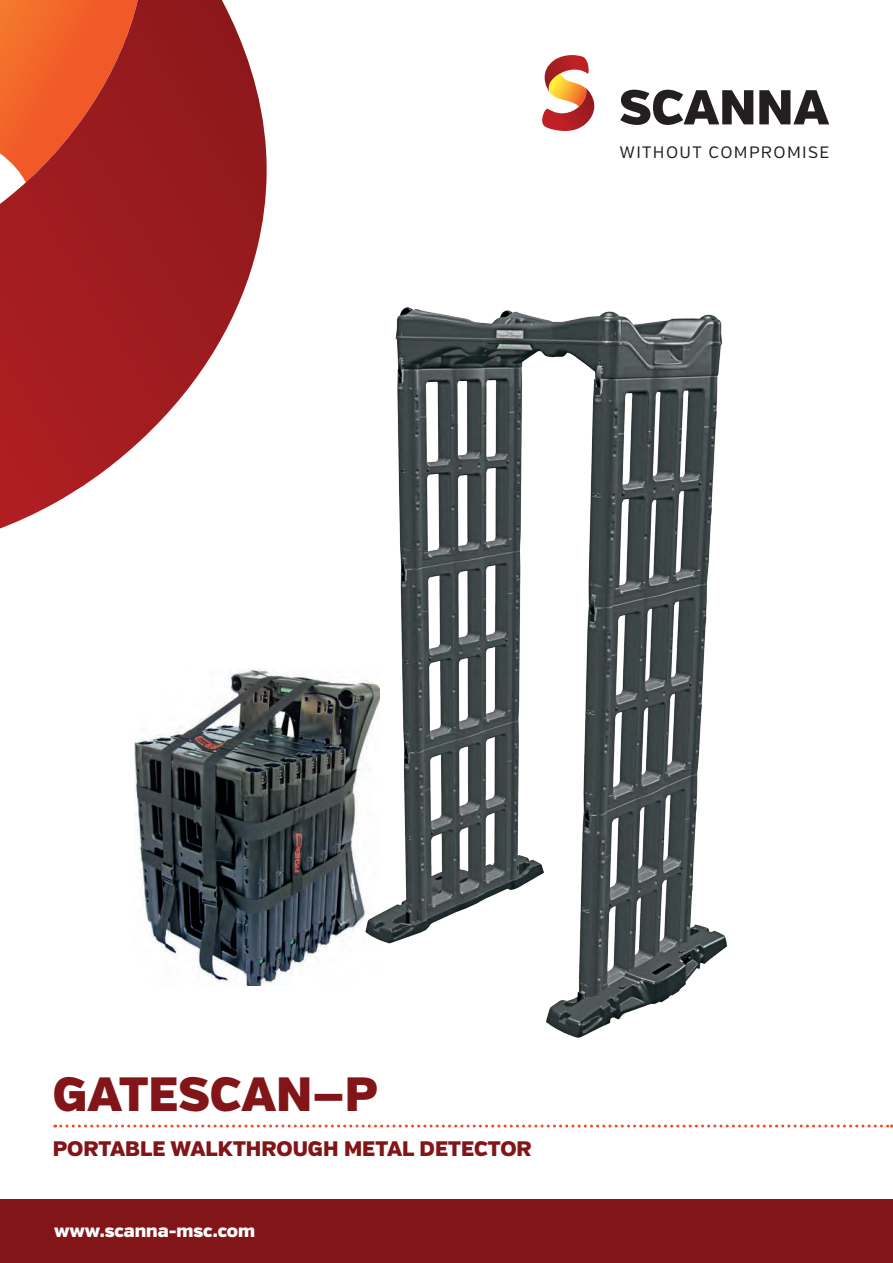
<style>
.page{position:relative;width:893px;height:1263px;background:#fff}
.page>*{position:absolute;margin:0;border:0;box-sizing:border-box;transform-origin:0 0}
.t1{font:900 48px "Verb";color:#811518}
.t2{font:900 21px "Verb";color:#811518}
.t3{font:900 18px "Verb";color:#fff}
.t4{font:16.5px "Verb";letter-spacing:.08em;color:#231f20}
</style>
<div class="page">
<svg style="left:55px;top:1124px;width:837px;height:3px"></svg>
<div style="left:0;top:1199px;width:893px;height:64px;background:#811518"></div>
<svg style="left:620px;top:90px;width:133px;height:35px"></svg>
<svg style="left:759px;top:90px;width:70px;height:34px"></svg>
<svg style="left:542px;top:55px;width:52px;height:76px"></svg>
<svg style="left:0;top:0;width:267px;height:528px"></svg>
<img style="left:135px;top:669px;width:230px;height:317px">
<img style="left:365px;top:307px;width:361px;height:730px">
<p class="t4" style="left:619px;top:142px;width:211px">WITHOUT COMPROMISE</p>
<h1 class="t1" style="left:53px;top:1064px;width:326px">GATESCAN—P</h1>
<p class="t2" style="left:53px;top:1136px;width:480px">PORTABLE WALKTHROUGH METAL DETECTOR</p>
<p class="t3" style="left:54px;top:1220px;width:203px">www.scanna-msc.com</p>
</div>
